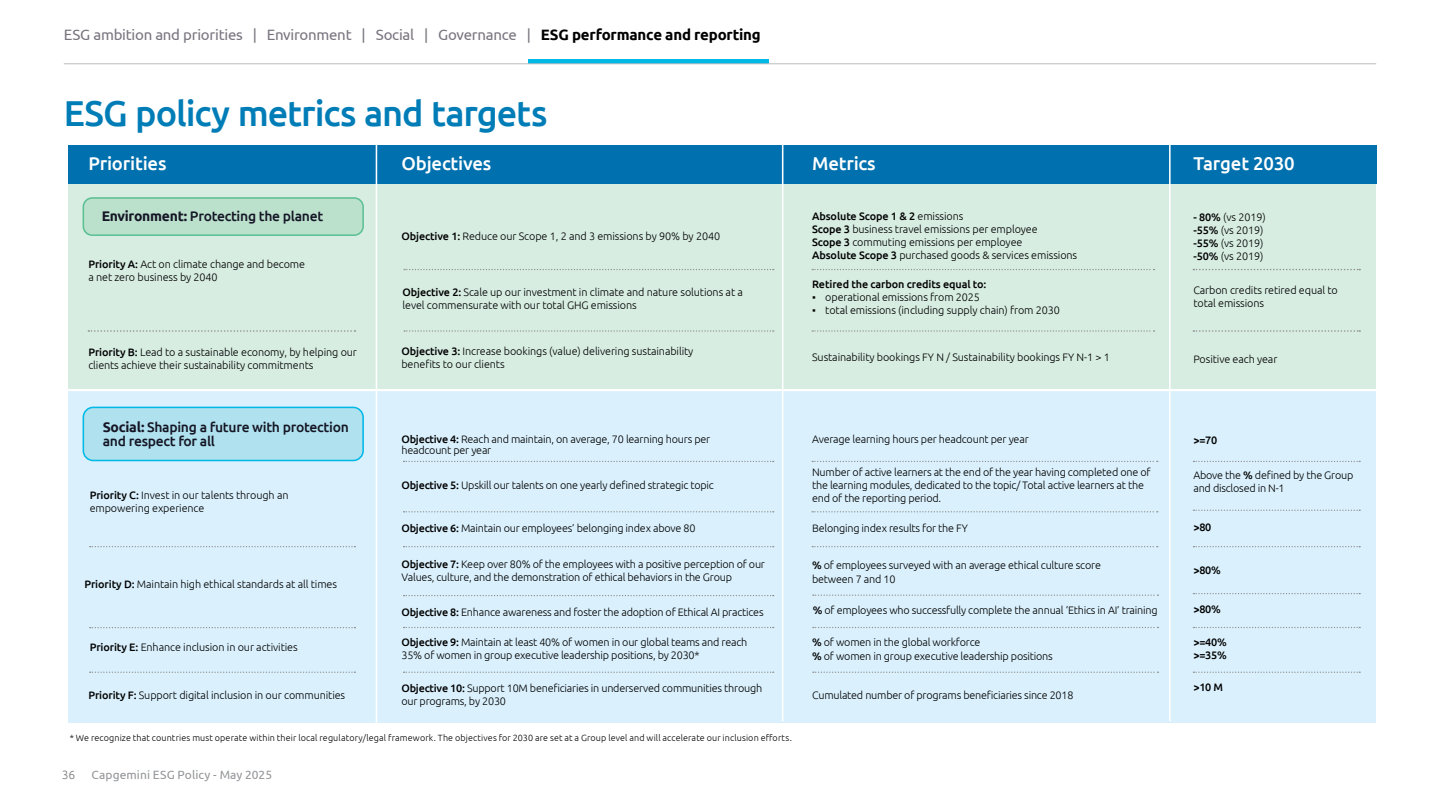
<style>
.page{position:relative;width:1440px;height:810px;background:#fff}
.page>*{position:absolute;margin:0;border:0;box-sizing:border-box;transform-origin:0 0}
.t1{font:500 36px "Ubuntu";letter-spacing:-.03em;color:#007db7}
.t2{font:500 18.6px "Ubuntu";letter-spacing:-.01em;color:#fff}
.t3{font:15px "Ubuntu";letter-spacing:-.015em;color:#79757f}
.t4{font:500 13.95px/14px "Ubuntu";letter-spacing:-.02em;color:#151625}
.t5{font:12px "Ubuntu";letter-spacing:.005em;color:#939598}
.t6{font:300 12px "Ubuntu";color:#77787b}
.t7{font:300 10.8px/13px "Ubuntu";letter-spacing:-.02em;color:#000}
.t8{font:500 10.8px/13px "Ubuntu";letter-spacing:-.01em;color:#000}
.t9{font:300 9px "Ubuntu";letter-spacing:.015em;color:#000}
.s1{font-weight:700;color:#000}
.s2{font-weight:700}
.s3{font-weight:500}
.s4{font-family:"Times New Roman";font-weight:400}
</style>
<div class="page">
<hr style="left:528px;top:59px;width:241px;height:4px;background:#00b9e7">
<hr style="left:64px;top:63px;width:1312px;height:1px;background:#bcbec0">
<div style="left:68px;top:183px;width:1307px;height:206px;background:#d7ede2"></div>
<div style="left:83px;top:198px;width:280px;height:37px;background:#bbe0cc;border-radius:9px"></div>
<div style="left:83px;top:197px;width:281px;height:39px;border:2px solid #5bc094;border-radius:9px"></div>
<div style="left:68px;top:145px;width:309px;height:38px;background:#0070ae"></div>
<div style="left:377px;top:145px;width:407px;height:38px;background:#0070ae"></div>
<div style="left:784px;top:145px;width:408px;height:38px;background:#0070ae"></div>
<div style="left:1170px;top:145px;width:206px;height:38px;background:#0070ae"></div>
<div style="left:68px;top:390px;width:1307px;height:333px;background:#daf1fd"></div>
<svg style="left:88px;top:330px;width:267px;height:2px"></svg>
<svg style="left:404px;top:269px;width:370px;height:1px"></svg>
<svg style="left:812px;top:269px;width:343px;height:1px"></svg>
<svg style="left:1193px;top:269px;width:167px;height:1px"></svg>
<svg style="left:1193px;top:330px;width:167px;height:2px"></svg>
<svg style="left:1193px;top:461px;width:167px;height:1px"></svg>
<svg style="left:1193px;top:510px;width:167px;height:1px"></svg>
<svg style="left:1193px;top:546px;width:167px;height:1px"></svg>
<svg style="left:1193px;top:593px;width:167px;height:1px"></svg>
<svg style="left:1193px;top:627px;width:167px;height:1px"></svg>
<svg style="left:1193px;top:672px;width:167px;height:1px"></svg>
<svg style="left:812px;top:330px;width:343px;height:2px"></svg>
<svg style="left:404px;top:330px;width:370px;height:2px"></svg>
<hr style="left:376px;top:145px;width:1px;height:578px;background:#fff">
<hr style="left:782px;top:145px;width:1px;height:576px;background:#fff">
<svg style="left:404px;top:461px;width:370px;height:1px"></svg>
<svg style="left:404px;top:511px;width:370px;height:1px"></svg>
<svg style="left:404px;top:546px;width:370px;height:1px"></svg>
<svg style="left:404px;top:595px;width:370px;height:1px"></svg>
<svg style="left:404px;top:627px;width:370px;height:1px"></svg>
<svg style="left:404px;top:672px;width:370px;height:1px"></svg>
<svg style="left:90px;top:672px;width:265px;height:1px"></svg>
<svg style="left:90px;top:546px;width:265px;height:1px"></svg>
<svg style="left:90px;top:627px;width:265px;height:1px"></svg>
<svg style="left:812px;top:461px;width:346px;height:1px"></svg>
<svg style="left:812px;top:511px;width:346px;height:1px"></svg>
<svg style="left:812px;top:546px;width:346px;height:1px"></svg>
<svg style="left:813px;top:595px;width:345px;height:1px"></svg>
<svg style="left:813px;top:627px;width:345px;height:1px"></svg>
<svg style="left:813px;top:672px;width:345px;height:1px"></svg>
<div style="left:83px;top:407px;width:280px;height:54px;background:#b0e1ee;border-radius:10px"></div>
<div style="left:83px;top:407px;width:281px;height:54px;border:2px solid #00b9e7;border-radius:10px"></div>
<hr style="left:1169px;top:145px;width:2px;height:576px;background:#fff">
<hr style="left:68px;top:390px;width:1311px;height:1px;background:#fff">
<h3 class="t3" style="left:64px;top:26px;width:698px">ESG ambition and priorities | Environment | Social | Governance | <span class="s1">ESG performance and reporting</span></h3>
<h1 class="t1" style="left:64px;top:91px;width:485px">ESG policy metrics and targets</h1>
<h2 class="t2" style="left:88px;top:152px;width:80px">Priorities</h2>
<h2 class="t2" style="left:401px;top:152px;width:91px">Objectives</h2>
<h2 class="t2" style="left:812px;top:152px;width:65px">Metrics</h2>
<h2 class="t2" style="left:1193px;top:152px;width:103px">Target 2030</h2>
<p class="t4" style="left:102px;top:209px;width:223px"><span class="s2">Environment:</span> Protecting the planet</p>
<p class="t7" style="left:88px;top:257px;width:218px"><span class="s3">Priority A:</span> Act on climate change and become a net zero business by 2040</p>
<p class="t7" style="left:812px;top:209px;width:267px"><span class="s3">Absolute Scope 1 &amp; 2</span> emissions<br><span class="s3">Scope 3</span> business travel emissions per employee<br><span class="s3">Scope 3</span> commuting emissions per employee<br><span class="s3">Absolute Scope 3</span> purchased goods &amp; services emissions</p>
<p class="t8" style="left:812px;top:277px;width:176px">Retired the carbon credits equal to:</p>
<p class="t7" style="left:812px;top:290px;width:169px"><span class="s4">▪</span> operational emissions from 2025</p>
<p class="t7" style="left:812px;top:303px;width:249px"><span class="s4">▪</span> total emissions (including supply chain) from 2030</p>
<p class="t7" style="left:1193px;top:210px;width:74px"><span class="s3">- 80%</span> (vs 2019) <span class="s3">-55%</span> (vs 2019) <span class="s3">-55%</span> (vs 2019) <span class="s3">-50%</span> (vs 2019)</p>
<p class="t7" style="left:1193px;top:284px;width:146px">Carbon credits retired equal to total emissions</p>
<p class="t7" style="left:401px;top:229px;width:320px"><span class="s3">Objective 1:</span> Reduce our Scope 1, 2 and 3 emissions by 90% by 2040</p>
<p class="t7" style="left:403px;top:285px;width:342px"><span class="s3">Objective 2:</span> Scale up our investment in climate and nature solutions at a level commensurate with our total GHG emissions</p>
<p class="t7" style="left:88px;top:345px;width:270px"><span class="s3">Priority B:</span> Lead to a sustainable economy, by helping our clients achieve their sustainability commitments</p>
<p class="t4" style="left:103px;top:420px;width:248px"><span class="s2">Social:</span> Shaping a future with protection and respect for all</p>
<p class="t7" style="left:90px;top:489px;width:200px"><span class="s3">Priority C:</span> Invest in our talents through an empowering experience</p>
<p class="t7" style="left:84px;top:577px;width:254px"><span class="s3">Priority D:</span> Maintain high ethical standards at all times</p>
<p class="t7" style="left:90px;top:640px;width:209px"><span class="s3">Priority E:</span> Enhance inclusion in our activities</p>
<p class="t7" style="left:88px;top:689px;width:258px"><span class="s3">Priority F:</span> Support digital inclusion in our communities</p>
<p class="t7" style="left:401px;top:344px;width:293px"><span class="s3">Objective 3:</span> Increase bookings (value) delivering sustainability benefits to our clients</p>
<p class="t7" style="left:401px;top:434px;width:310px;line-height:10.8px"><span class="s3">Objective 4:</span> Reach and maintain, on average, 70 learning hours per headcount per year</p>
<p class="t7" style="left:401px;top:478px;width:314px"><span class="s3">Objective 5:</span> Upskill our talents on one yearly defined strategic topic</p>
<p class="t7" style="left:401px;top:521px;width:296px"><span class="s3">Objective 6:</span> Maintain our employees’ belonging index above 80</p>
<p class="t7" style="left:401px;top:557px;width:365px"><span class="s3">Objective 7:</span> Keep over 80% of the employees with a positive perception of our<br>Values, culture, and the demonstration of ethical behaviors in the Group</p>
<p class="t7" style="left:401px;top:606px;width:364px"><span class="s3">Objective 8:</span> Enhance awareness and foster the adoption of Ethical AI practices</p>
<p class="t7" style="left:401px;top:636px;width:347px"><span class="s3">Objective 9:</span> Maintain at least 40% of women in our global teams and reach<br>35% of women in group executive leadership positions, by 2030*</p>
<p class="t7" style="left:401px;top:682px;width:362px"><span class="s3">Objective 10:</span> Support 10M beneficiaries in underserved communities through our programs, by 2030</p>
<p class="t9" style="left:70px;top:732px;width:724px">* We recognize that countries must operate within their local regulatory/legal framework. The objectives for 2030 are set at a Group level and will accelerate our inclusion efforts.</p>
<p class="t6" style="left:62px;top:767px;width:15px">36</p>
<p class="t5" style="left:92px;top:767px;width:182px">Capgemini ESG Policy - May 2025</p>
<p class="t7" style="left:812px;top:351px;width:299px">Sustainability bookings FY N / Sustainability bookings FY N-1 &gt; 1</p>
<p class="t7" style="left:1193px;top:352px;width:86px">Positive each year</p>
<p class="t7" style="left:812px;top:433px;width:218px">Average learning hours per headcount per year</p>
<p class="t7" style="left:812px;top:465px;width:340px">Number of active learners at the end of the year having completed one of the learning modules, dedicated to the topic/ Total active learners at the end of the reporting period.</p>
<p class="t7" style="left:812px;top:521px;width:157px">Belonging index results for the FY</p>
<p class="t7" style="left:812px;top:558px;width:290px;line-height:14px"><span class="s3">%</span> of employees surveyed with an average ethical culture score between 7 and 10</p>
<p class="t7" style="left:813px;top:604px;width:346px"><span class="s3">%</span> of employees who successfully complete the annual ‘Ethics in AI’ training</p>
<p class="t7" style="left:812px;top:635px;width:242px;line-height:14px"><span class="s3">%</span> of women in the global workforce<br><span class="s3">%</span> of women in group executive leadership positions</p>
<p class="t7" style="left:812px;top:688px;width:263px">Cumulated number of programs beneficiaries since 2018</p>
<p class="t8" style="left:1193px;top:433px;width:25px">&gt;=70</p>
<p class="t7" style="left:1193px;top:469px;width:161px">Above the <span class="s3">%</span> defined by the Group and disclosed in N-1</p>
<p class="t8" style="left:1193px;top:521px;width:20px">&gt;80</p>
<p class="t8" style="left:1193px;top:563px;width:29px">&gt;80%</p>
<p class="t8" style="left:1193px;top:602px;width:29px">&gt;80%</p>
<p class="t8" style="left:1193px;top:635px;width:35px">&gt;=40% &gt;=35%</p>
<p class="t8" style="left:1193px;top:680px;width:31px">&gt;10 M</p>
</div>
